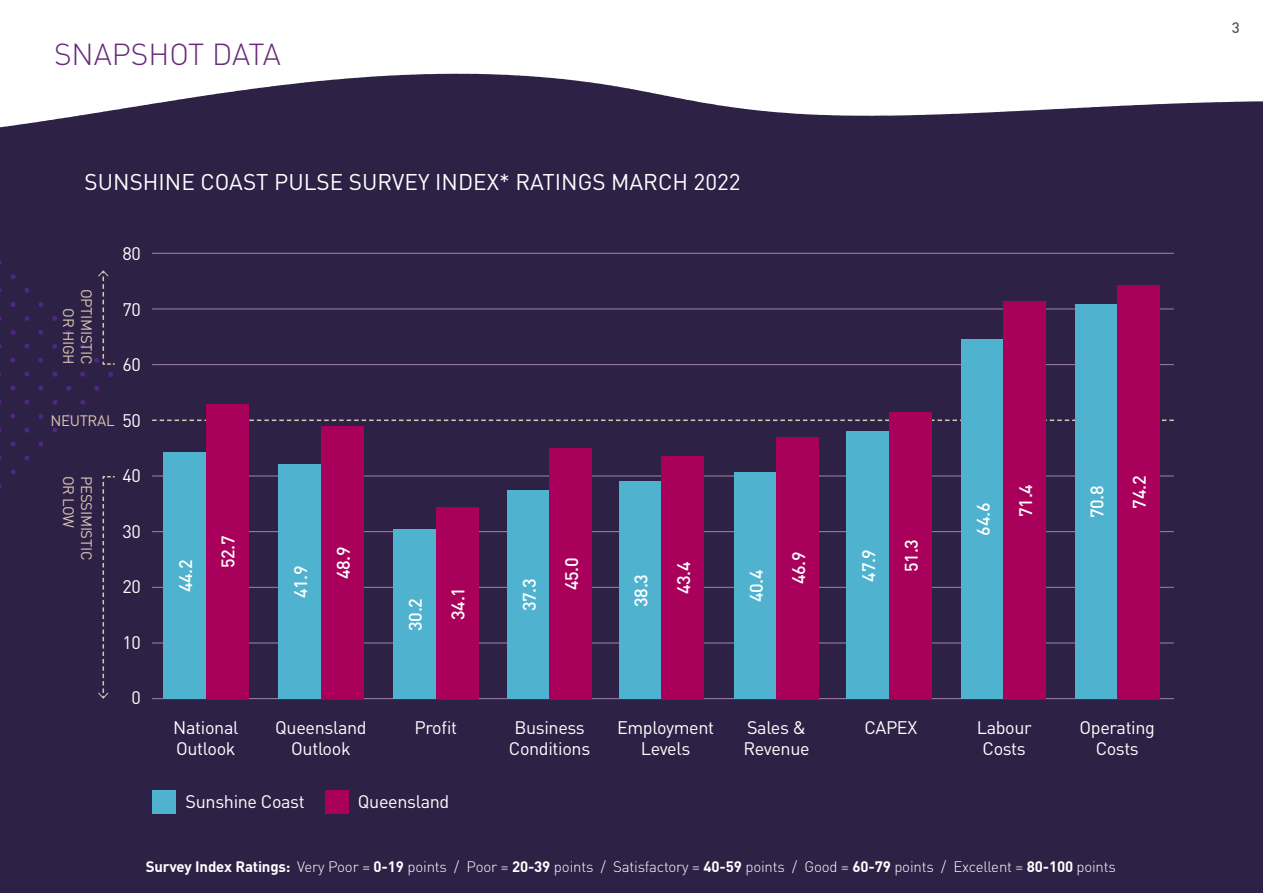
<style>
.page{position:relative;width:1263px;height:893px;background:#fff}
.page>*{position:absolute;margin:0;border:0;box-sizing:border-box;transform-origin:0 0}
.t1{font:300 30px "DIN";color:#682a7b}
.t2{font:22.5px "DIN";color:#fff}
.t3{font:18px/21.6px "DIN";letter-spacing:-.02em;color:#fff;text-align:center}
.t4{font:500 18px "DIN";letter-spacing:-.02em;color:#fff}
.t5{font:300 15px "DIN";letter-spacing:-.01em;color:#fff}
.t6{font:15px/18px "DIN";letter-spacing:-.02em;color:#dac6b3;text-align:right}
.t7{font:500 15px "DIN";color:#58595b}
.s1{font-weight:700}
</style>
<div class="page">
<div style="left:0;top:132px;width:1263px;height:761px;background:#2e2146"></div>
<svg style="left:11px;top:469px;width:5px;height:5px"></svg>
<svg style="left:11px;top:442px;width:5px;height:4px"></svg>
<svg style="left:24px;top:455px;width:5px;height:6px"></svg>
<svg style="left:10px;top:413px;width:5px;height:5px"></svg>
<svg style="left:24px;top:427px;width:6px;height:6px"></svg>
<svg style="left:38px;top:441px;width:5px;height:6px"></svg>
<svg style="left:10px;top:330px;width:6px;height:5px"></svg>
<svg style="left:10px;top:302px;width:5px;height:5px"></svg>
<svg style="left:25px;top:316px;width:5px;height:5px"></svg>
<svg style="left:11px;top:274px;width:5px;height:5px"></svg>
<svg style="left:25px;top:288px;width:4px;height:5px"></svg>
<svg style="left:39px;top:302px;width:5px;height:5px"></svg>
<svg style="left:10px;top:358px;width:6px;height:5px"></svg>
<svg style="left:24px;top:371px;width:5px;height:6px"></svg>
<svg style="left:38px;top:385px;width:6px;height:6px"></svg>
<svg style="left:10px;top:385px;width:6px;height:6px"></svg>
<svg style="left:24px;top:399px;width:5px;height:6px"></svg>
<svg style="left:38px;top:414px;width:5px;height:5px"></svg>
<svg style="left:53px;top:427px;width:5px;height:5px"></svg>
<svg style="left:53px;top:400px;width:5px;height:5px"></svg>
<svg style="left:66px;top:414px;width:5px;height:5px"></svg>
<svg style="left:24px;top:344px;width:5px;height:5px"></svg>
<svg style="left:38px;top:358px;width:5px;height:5px"></svg>
<svg style="left:52px;top:371px;width:5px;height:6px"></svg>
<svg style="left:66px;top:385px;width:6px;height:6px"></svg>
<svg style="left:80px;top:400px;width:5px;height:5px"></svg>
<svg style="left:38px;top:330px;width:5px;height:5px"></svg>
<svg style="left:52px;top:343px;width:5px;height:6px"></svg>
<svg style="left:66px;top:358px;width:5px;height:5px"></svg>
<svg style="left:80px;top:372px;width:6px;height:5px"></svg>
<svg style="left:94px;top:386px;width:6px;height:5px"></svg>
<svg style="left:52px;top:316px;width:6px;height:5px"></svg>
<svg style="left:66px;top:329px;width:5px;height:6px"></svg>
<svg style="left:80px;top:344px;width:5px;height:5px"></svg>
<svg style="left:108px;top:372px;width:5px;height:5px"></svg>
<hr style="left:152px;top:643px;width:1022px;height:1px;background:#a284ad">
<hr style="left:152px;top:587px;width:1022px;height:1px;background:#a284ad">
<hr style="left:152px;top:531px;width:1022px;height:1px;background:#a284ad">
<hr style="left:152px;top:476px;width:1022px;height:1px;background:#a284ad">
<svg style="left:152px;top:420px;width:1022px;height:1px"></svg>
<hr style="left:152px;top:309px;width:1022px;height:1px;background:#a284ad">
<hr style="left:152px;top:698px;width:1022px;height:1px;background:#a284ad">
<hr style="left:152px;top:364px;width:1022px;height:1px;background:#a284ad">
<svg style="left:98px;top:476px;width:17px;height:223px"></svg>
<svg style="left:94px;top:270px;width:21px;height:95px"></svg>
<svg style="left:0;top:74px;width:1263px;height:58px;fill:#2e2146"></svg>
<div style="left:163px;top:453px;width:43px;height:246px;background:#4fb3cf"></div>
<div style="left:278px;top:465px;width:43px;height:234px;background:#4fb3cf"></div>
<div style="left:393px;top:530px;width:43px;height:169px;background:#4fb3cf"></div>
<div style="left:507px;top:491px;width:42px;height:208px;background:#4fb3cf"></div>
<div style="left:619px;top:482px;width:42px;height:217px;background:#4fb3cf"></div>
<div style="left:734px;top:472px;width:42px;height:227px;background:#4fb3cf"></div>
<div style="left:846px;top:432px;width:43px;height:267px;background:#4fb3cf"></div>
<div style="left:961px;top:339px;width:42px;height:360px;background:#4fb3cf"></div>
<div style="left:1075px;top:305px;width:42px;height:394px;background:#4fb3cf"></div>
<div style="left:206px;top:405px;width:42px;height:294px;background:#a8005b"></div>
<div style="left:321px;top:426px;width:42px;height:273px;background:#a8005b"></div>
<div style="left:436px;top:508px;width:42px;height:191px;background:#a8005b"></div>
<div style="left:549px;top:448px;width:43px;height:251px;background:#a8005b"></div>
<div style="left:661px;top:457px;width:43px;height:242px;background:#a8005b"></div>
<div style="left:776px;top:437px;width:43px;height:262px;background:#a8005b"></div>
<div style="left:1003px;top:302px;width:43px;height:397px;background:#a8005b"></div>
<div style="left:889px;top:412px;width:43px;height:287px;background:#a8005b"></div>
<div style="left:1117px;top:285px;width:43px;height:414px;background:#a8005b"></div>
<div style="left:152px;top:790px;width:24px;height:24px;background:#4fb3cf"></div>
<div style="left:325px;top:790px;width:24px;height:24px;background:#a8005b"></div>
<hr style="left:152px;top:253px;width:1022px;height:1px;background:#a284ad">
<h1 class="t1" style="left:54px;top:36px;width:228px">SNAPSHOT DATA</h1>
<p class="t2" style="left:85px;top:168px;width:657px">SUNSHINE COAST PULSE SURVEY INDEX* RATINGS MARCH 2022</p>
<p class="t6" style="left:96px;top:289px;width:78px;rotate:90deg">OPTIMISTIC<br>OR HIGH</p>
<p class="t3" style="left:123px;top:243px;width:20px">80</p>
<p class="t3" style="left:123px;top:298px;width:20px">70</p>
<p class="t3" style="left:123px;top:354px;width:20px">60</p>
<p class="t6" style="left:50px;top:411px;width:66px">NEUTRAL</p>
<p class="t3" style="left:123px;top:409px;width:20px">50</p>
<p class="t6" style="left:78px;top:476px;width:54px;rotate:90deg">OR LOW</p>
<p class="t6" style="left:96px;top:476px;width:86px;rotate:90deg">PESSIMISTIC</p>
<p class="t3" style="left:123px;top:465px;width:20px">40</p>
<p class="t3" style="left:123px;top:520px;width:20px">30</p>
<p class="t3" style="left:123px;top:576px;width:20px">20</p>
<p class="t3" style="left:123px;top:631px;width:20px">10</p>
<p class="t3" style="left:132px;top:687px;width:11px">0</p>
<p class="t4" style="left:217px;top:568px;width:34px;rotate:-90deg">52.7</p>
<p class="t4" style="left:332px;top:579px;width:34px;rotate:-90deg">48.9</p>
<p class="t4" style="left:174px;top:592px;width:34px;rotate:-90deg">44.2</p>
<p class="t4" style="left:289px;top:598px;width:34px;rotate:-90deg">41.9</p>
<p class="t4" style="left:404px;top:631px;width:34px;rotate:-90deg">30.2</p>
<p class="t4" style="left:446px;top:620px;width:34px;rotate:-90deg">34.1</p>
<p class="t4" style="left:560px;top:590px;width:34px;rotate:-90deg">45.0</p>
<p class="t4" style="left:672px;top:594px;width:34px;rotate:-90deg">43.4</p>
<p class="t4" style="left:787px;top:584px;width:34px;rotate:-90deg">46.9</p>
<p class="t4" style="left:518px;top:611px;width:34px;rotate:-90deg">37.3</p>
<p class="t4" style="left:629px;top:607px;width:34px;rotate:-90deg">38.3</p>
<p class="t4" style="left:745px;top:602px;width:34px;rotate:-90deg">40.4</p>
<p class="t4" style="left:857px;top:582px;width:34px;rotate:-90deg">47.9</p>
<p class="t4" style="left:900px;top:572px;width:34px;rotate:-90deg">51.3</p>
<p class="t4" style="left:972px;top:535px;width:34px;rotate:-90deg">64.6</p>
<p class="t4" style="left:1014px;top:517px;width:34px;rotate:-90deg">71.4</p>
<p class="t4" style="left:1085px;top:518px;width:34px;rotate:-90deg">70.8</p>
<p class="t4" style="left:1128px;top:508px;width:34px;rotate:-90deg">74.2</p>
<p class="t3" style="left:173px;top:716px;width:67px;text-align:left">National<br>Outlook</p>
<p class="t3" style="left:415px;top:716px;width:44px">Profit</p>
<p class="t3" style="left:509px;top:716px;width:83px">Business<br>Conditions</p>
<p class="t3" style="left:617px;top:716px;width:99px">Employment<br>Levels</p>
<p class="t3" style="left:743px;top:716px;width:68px;text-align:left">Sales &amp;<br>Revenue</p>
<p class="t3" style="left:864px;top:716px;width:54px">CAPEX</p>
<p class="t3" style="left:977px;top:716px;width:57px">Labour<br>Costs</p>
<p class="t3" style="left:1079px;top:716px;width:77px">Operating<br>Costs</p>
<p class="t3" style="left:275px;top:716px;width:93px">Queensland<br>Outlook</p>
<p class="t3" style="left:186px;top:791px;width:121px">Sunshine Coast</p>
<p class="t3" style="left:358px;top:791px;width:93px">Queensland</p>
<p class="t5" style="left:146px;top:858px;width:972px"><span class="s1">Survey Index Ratings:</span> Very Poor = <span class="s1">0-19</span> points / Poor = <span class="s1">20-39</span> points / Satisfactory = <span class="s1">40-59</span> points / Good = <span class="s1">60-79</span> points / Excellent = <span class="s1">80-100</span> points</p>
<p class="t7" style="left:1232px;top:18px;width:9px">3</p>
</div>
